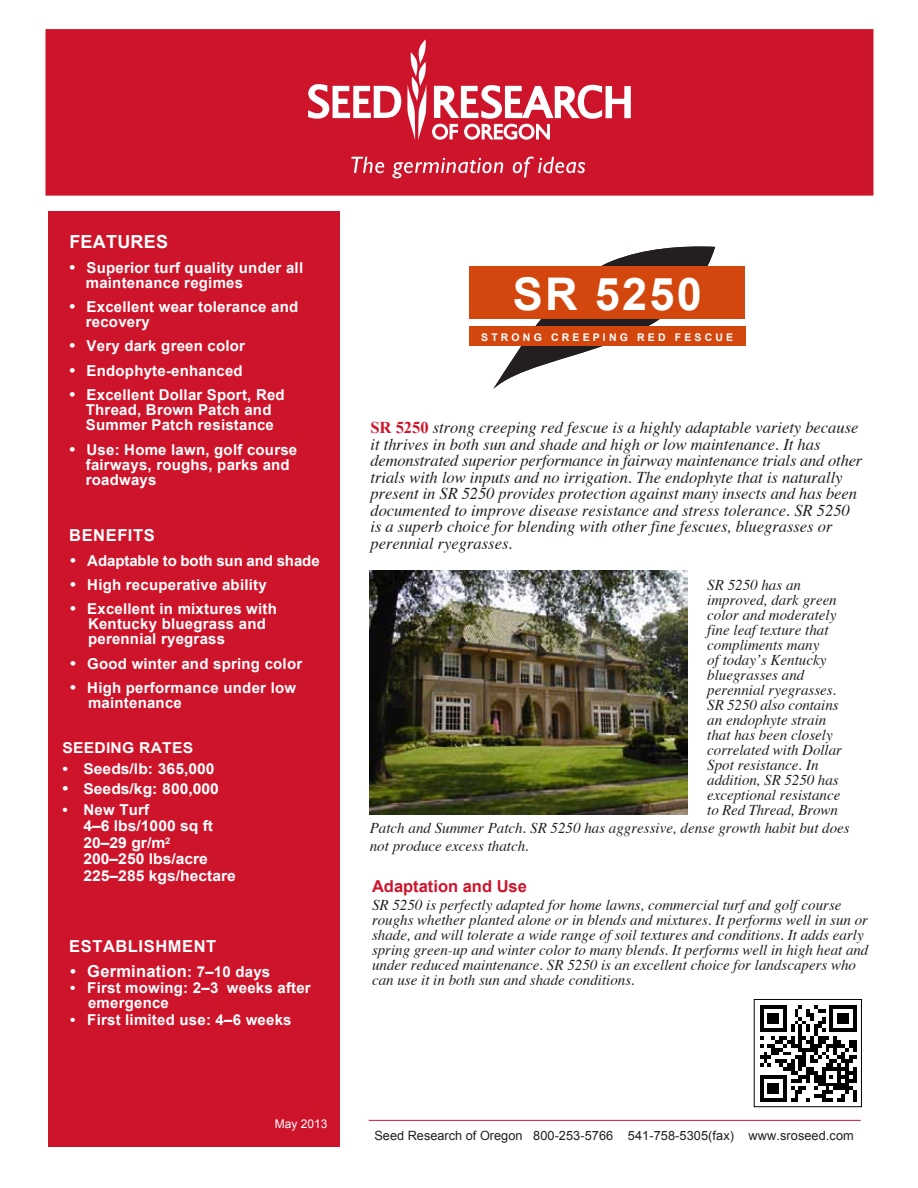
<style>
.page{position:relative;width:918px;height:1188px;background:#fff}
.page>*{position:absolute;margin:0;border:0;box-sizing:border-box;transform-origin:0 0}
.t1{font:700 45.15px "Arial";letter-spacing:.05em;color:#fff}
.t2{font:700 18px "Arial";letter-spacing:.015em;color:#fff}
.t3{font:italic 16.5px/16.5px "Times";color:#231f20}
.t4{font:700 16.5px "Arial";letter-spacing:.035em;color:#fff}
.t5{font:700 16.5px "Arial";letter-spacing:.015em;color:#fff}
.t6{font:700 16.5px "Arial";color:#ce142b}
.t7{font:italic 15px/15px "Times";color:#231f20}
.t8{font:700 15px/15px "Arial";letter-spacing:.015em;color:#fff}
.t9{font:700 15px "Arial";letter-spacing:.015em;color:#fff;scale:1.04 1}
.t10{font:700 15px "Arial";letter-spacing:-.005em;color:#fff}
.t11{font:12.75px "Arial";letter-spacing:.005em;color:#231f20}
.t12{font:12px "Arial";color:#fff}
.t13{font:700 10.5px "Arial";letter-spacing:.3em;color:#fff}
.s1{font-size:16.5px}
.s2{font-size:15px}
.s3{font-family:"Times New Roman";font-weight:700;font-style:normal;color:#ce142b}
</style>
<div class="page">
<div style="left:48px;top:211px;width:292px;height:936px;background:#ce142b"></div>
<div style="left:45px;top:29px;width:828px;height:167px;background:#ce142b;border:2px solid #ce142b"></div>
<svg style="left:351px;top:157px;width:33px;height:16px"></svg>
<svg style="left:392px;top:158px;width:111px;height:20px"></svg>
<svg style="left:513px;top:157px;width:72px;height:20px"></svg>
<svg style="left:308px;top:39px;width:323px;height:101px"></svg>
<hr style="left:369px;top:1120px;width:492px;height:1px;background:#ce142b">
<svg style="left:493px;top:246px;width:222px;height:143px"></svg>
<div style="left:469px;top:266px;width:276px;height:53px;background:#d3470f"></div>
<div style="left:469px;top:326px;width:277px;height:20px;background:#d3470f"></div>
<img style="left:369px;top:570px;width:319px;height:244px">
<div style="left:754px;top:999px;width:108px;height:108px;background:#fff;border:1px solid #000"></div>
<svg style="left:760px;top:1005px;width:97px;height:97px"></svg>
<p class="t2" style="left:69px;top:230px;width:100px">FEATURES</p>
<p class="t8" style="left:86px;top:260px;width:219px;text-indent:-16px"><span class="s1">•</span> Superior turf quality under all maintenance regimes</p>
<p class="t8" style="left:86px;top:300px;width:214px;text-indent:-16px"><span class="s1">•</span> Excellent wear tolerance and recovery</p>
<p class="t8" style="left:69px;top:339px;width:177px"><span class="s1">•</span> Very dark green color</p>
<p class="t8" style="left:69px;top:364px;width:175px"><span class="s1">•</span> Endophyte-enhanced</p>
<p class="t8" style="left:69px;top:388px;width:217px;text-align:center"><span class="s1">•</span> Excellent Dollar Sport, Red<br>Thread, Brown Patch and<br>Summer Patch resistance</p>
<p class="t8" style="left:86px;top:443px;width:213px;text-indent:-16px"><span class="s1">•</span> Use: Home lawn, golf course fairways, roughs, parks and roadways</p>
<p class="t4" style="left:69px;top:525px;width:87px">BENEFITS</p>
<p class="t10" style="left:70px;top:550px;width:251px"><span class="s1">•</span> Adaptable to both sun and shade</p>
<p class="t8" style="left:70px;top:578px;width:198px"><span class="s1">•</span> High recuperative ability</p>
<p class="t8" style="left:88px;top:602px;width:190px;text-indent:-18px"><span class="s1">•</span> Excellent in mixtures with<br>Kentucky bluegrass and perennial ryegrass</p>
<p class="t8" style="left:70px;top:657px;width:234px"><span class="s1">•</span> Good winter and spring color</p>
<p class="t8" style="left:88px;top:681px;width:210px;text-indent:-18px"><span class="s1">•</span> High performance under low maintenance</p>
<p class="t9" style="left:62px;top:738px;width:127px">SEEDING RATES</p>
<p class="t9" style="left:62px;top:759px;width:148px">• Seeds/lb: 365,000</p>
<p class="t9" style="left:62px;top:779px;width:152px"><span class="s1">•</span> Seeds/kg: 800,000</p>
<p class="t8" style="left:83px;top:802px;width:154px;line-height:16.5px;text-indent:-21px">• New Turf<br>4–6 lbs/1000 sq ft<br>20–29 gr/m<sup>2<br></sup>200–250 lbs/acre<br>225–285 kgs/hectare</p>
<p class="t4" style="left:69px;top:936px;width:148px">ESTABLISHMENT</p>
<p class="t5" style="left:70px;top:960px;width:202px">• Germination<span class="s2">: 7–10 days</span></p>
<p class="t8" style="left:88px;top:981px;width:224px;text-indent:-18px">• First mowing: 2–3 weeks after emergence</p>
<p class="t8" style="left:70px;top:1012px;width:223px">• First limited use: 4–6 weeks</p>
<p class="t12" style="left:275px;top:1116px;width:54px">May 2013</p>
<h1 class="t1" style="left:513px;top:264px;width:190px">SR 5250</h1>
<p class="t13" style="left:481px;top:330px;width:253px">STRONG CREEPING RED FESCUE</p>
<p class="t3" style="left:370px;top:418px;width:493px"><span class="s3">SR 5250</span> strong creeping red fescue is a highly adaptable variety because it thrives in both sun and shade and high or low maintenance. It has demonstrated superior performance in fairway maintenance trials and other trials with low inputs and no irrigation. The endophyte that is naturally present in SR 5250 provides protection against many insects and has been documented to improve disease resistance and stress tolerance. SR 5250 is a superb choice for blending with other fine fescues, bluegrasses or perennial ryegrasses.</p>
<p class="t7" style="left:707px;top:577px;width:136px">SR 5250 has an improved, dark green color and moderately fine leaf texture that compliments many<br>of today’s Kentucky bluegrasses and perennial ryegrasses.<br>SR 5250 also contains an endophyte strain that has been closely correlated with Dollar<br>Spot resistance. In addition, SR 5250 has exceptional resistance to Red Thread, Brown</p>
<p class="t7" style="left:370px;top:818px;width:481px;line-height:18px">Patch and Summer Patch. SR 5250 has aggressive, dense growth habit but does not produce excess thatch.</p>
<p class="t6" style="left:372px;top:876px;width:156px">Adaptation and Use</p>
<p class="t7" style="left:372px;top:897px;width:498px">SR 5250 is perfectly adapted for home lawns, commercial turf and golf course roughs whether planted alone or in blends and mixtures. It performs well in sun or shade, and will tolerate a wide range of soil textures and conditions. It adds early spring green-up and winter color to many blends. It performs well in high heat and under reduced maintenance. SR 5250 is an excellent choice for landscapers who can use it in both sun and shade conditions.</p>
<p class="t11" style="left:374px;top:1127px;width:481px">Seed Research of Oregon 800-253-5766 541-758-5305(fax) www.sroseed.com</p>
</div>
